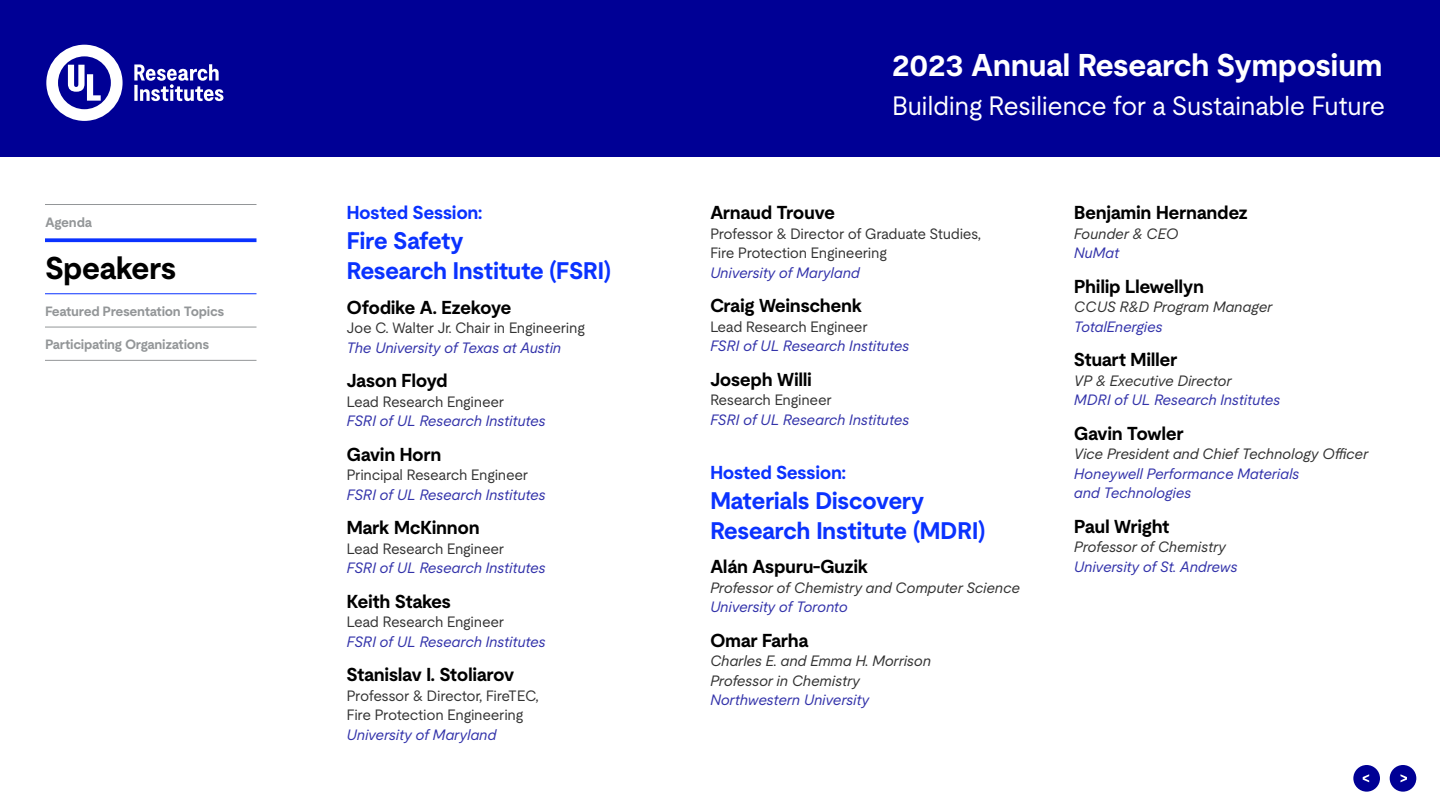
<style>
.page{position:relative;width:1440px;height:810px;background:#fff}
.page>*{position:absolute;margin:0;border:0;box-sizing:border-box;transform-origin:0 0}
.t1{font:700 31.5px "UL Moderat";letter-spacing:-.02em;color:#fff}
.t2{font:700 31.5px "UL Moderat";letter-spacing:-.025em;color:#000}
.t3{font:26.55px "UL Moderat";letter-spacing:-.02em;color:#fff}
.t4{font:700 24px/30px "UL Moderat";letter-spacing:-.025em;color:#0a32ff}
.t5{font:700 18.75px "UL Moderat";letter-spacing:-.02em;color:#000}
.t6{font:700 18.75px "UL Moderat";letter-spacing:-.025em;color:#0a32ff}
.t7{font:italic 15px/19.5px "UL Moderat";letter-spacing:-.025em;color:#33a}
.t8{font:15px/19.5px "UL Moderat";letter-spacing:-.025em;color:#333}
.t9{font:italic 15px/19.5px "UL Moderat";letter-spacing:-.02em;color:#333}
.t10{font:700 13.5px "UL Moderat";letter-spacing:-.02em;color:#939698}
.s1{font-style:italic;color:#33a}
.s2{font-style:normal;color:#333}
.s3{color:#33a}
.s4{color:#333}
</style>
<div class="page">
<div style="left:0;top:0;width:1440px;height:157px;background:#000095"></div>
<svg style="left:46px;top:45px;width:177px;height:76px"></svg>
<svg style="left:45px;top:238px;width:211px;height:4px"></svg>
<hr style="left:45px;top:294px;width:211px;height:1px;background:#0a32ff">
<hr style="left:45px;top:327px;width:211px;height:1px;background:#939698">
<hr style="left:45px;top:360px;width:211px;height:1px;background:#939698">
<hr style="left:45px;top:204px;width:211px;height:1px;background:#939698">
<div style="left:1390px;top:765px;width:26px;height:27px;background:#000095;border-radius:50%"></div>
<svg style="left:1400px;top:774px;width:7px;height:8px"></svg>
<div style="left:1353px;top:765px;width:27px;height:27px;background:#000095;border-radius:50%"></div>
<svg style="left:1363px;top:774px;width:6px;height:8px"></svg>
<p class="t10" style="left:45px;top:212px;width:48px">Agenda</p>
<p class="t2" style="left:45px;top:243px;width:133px">Speakers</p>
<p class="t10" style="left:45px;top:300px;width:181px">Featured Presentation Topics</p>
<p class="t10" style="left:45px;top:334px;width:166px">Participating Organizations</p>
<p class="t6" style="left:346px;top:198px;width:138px">Hosted Session:</p>
<p class="t4" style="left:346px;top:226px;width:266px">Fire Safety<br>Research Institute (FSRI)</p>
<p class="t5" style="left:346px;top:292px;width:167px">Ofodike A. Ezekoye</p>
<p class="t8" style="left:346px;top:318px;width:240px">Joe C. Walter Jr. Chair in Engineering<br><span class="s1">The University of Texas at Austin</span></p>
<p class="t5" style="left:346px;top:366px;width:103px">Jason Floyd</p>
<p class="t7" style="left:346px;top:391px;width:201px"><span class="s2">Lead Research Engineer<br></span>FSRI of UL Research Institutes</p>
<p class="t5" style="left:346px;top:439px;width:97px">Gavin Horn</p>
<p class="t7" style="left:346px;top:465px;width:201px"><span class="s2">Principal Research Engineer<br></span>FSRI of UL Research Institutes</p>
<p class="t5" style="left:346px;top:513px;width:135px">Mark McKinnon</p>
<p class="t7" style="left:346px;top:538px;width:201px"><span class="s2">Lead Research Engineer<br></span>FSRI of UL Research Institutes</p>
<p class="t5" style="left:346px;top:586px;width:106px">Keith Stakes</p>
<p class="t7" style="left:346px;top:612px;width:201px"><span class="s2">Lead Research Engineer<br></span>FSRI of UL Research Institutes</p>
<p class="t5" style="left:346px;top:660px;width:170px">Stanislav I. Stoliarov</p>
<p class="t8" style="left:346px;top:685px;width:194px">Professor &amp; Director, FireTEC,<br>Fire Protection Engineering<br><span class="s1">University of Maryland</span></p>
<p class="t1" style="left:892px;top:40px;width:492px">2023 Annual Research Symposium</p>
<p class="t3" style="left:892px;top:85px;width:495px">Building Resilience for a Sustainable Future</p>
<p class="t5" style="left:710px;top:198px;width:127px">Arnaud Trouve</p>
<p class="t8" style="left:710px;top:223px;width:273px">Professor &amp; Director of Graduate Studies,<br>Fire Protection Engineering<br><span class="s1">University of Maryland</span></p>
<p class="t5" style="left:710px;top:291px;width:154px">Craig Weinschenk</p>
<p class="t7" style="left:710px;top:316px;width:201px"><span class="s2">Lead Research Engineer<br></span>FSRI of UL Research Institutes</p>
<p class="t5" style="left:710px;top:364px;width:103px">Joseph Willi</p>
<p class="t7" style="left:710px;top:390px;width:201px"><span class="s2">Research Engineer<br></span>FSRI of UL Research Institutes</p>
<p class="t6" style="left:710px;top:457px;width:138px">Hosted Session:</p>
<p class="t4" style="left:710px;top:485px;width:277px">Materials Discovery<br>Research Institute (MDRI)</p>
<p class="t5" style="left:710px;top:552px;width:160px">Alán Aspuru-Guzik</p>
<p class="t9" style="left:710px;top:577px;width:312px">Professor of Chemistry and Computer Science<br><span class="s3">University of Toronto</span></p>
<p class="t5" style="left:710px;top:625px;width:100px">Omar Farha</p>
<p class="t9" style="left:710px;top:651px;width:223px">Charles E. and Emma H. Morrison<br>Professor in Chemistry<br><span class="s3">Northwestern University</span></p>
<p class="t5" style="left:1074px;top:198px;width:176px">Benjamin Hernandez</p>
<p class="t9" style="left:1074px;top:223px;width:106px">Founder &amp; CEO<br><span class="s3">NuMat</span></p>
<p class="t5" style="left:1074px;top:271px;width:132px">Philip Llewellyn</p>
<p class="t9" style="left:1074px;top:297px;width:200px">CCUS R&amp;D Program Manager<br><span class="s3">TotalEnergies</span></p>
<p class="t5" style="left:1074px;top:345px;width:105px">Stuart Miller</p>
<p class="t7" style="left:1074px;top:370px;width:208px"><span class="s4">VP &amp; Executive Director<br></span>MDRI of UL Research Institutes</p>
<p class="t5" style="left:1074px;top:418px;width:112px">Gavin Towler</p>
<p class="t7" style="left:1074px;top:444px;width:296px"><span class="s4">Vice President and Chief Technology Officer<br></span>Honeywell Performance Materials<br>and Technologies</p>
<p class="t5" style="left:1074px;top:511px;width:97px">Paul Wright</p>
<p class="t7" style="left:1074px;top:537px;width:165px"><span class="s4">Professor of Chemistry<br></span>University of St. Andrews</p>
</div>
